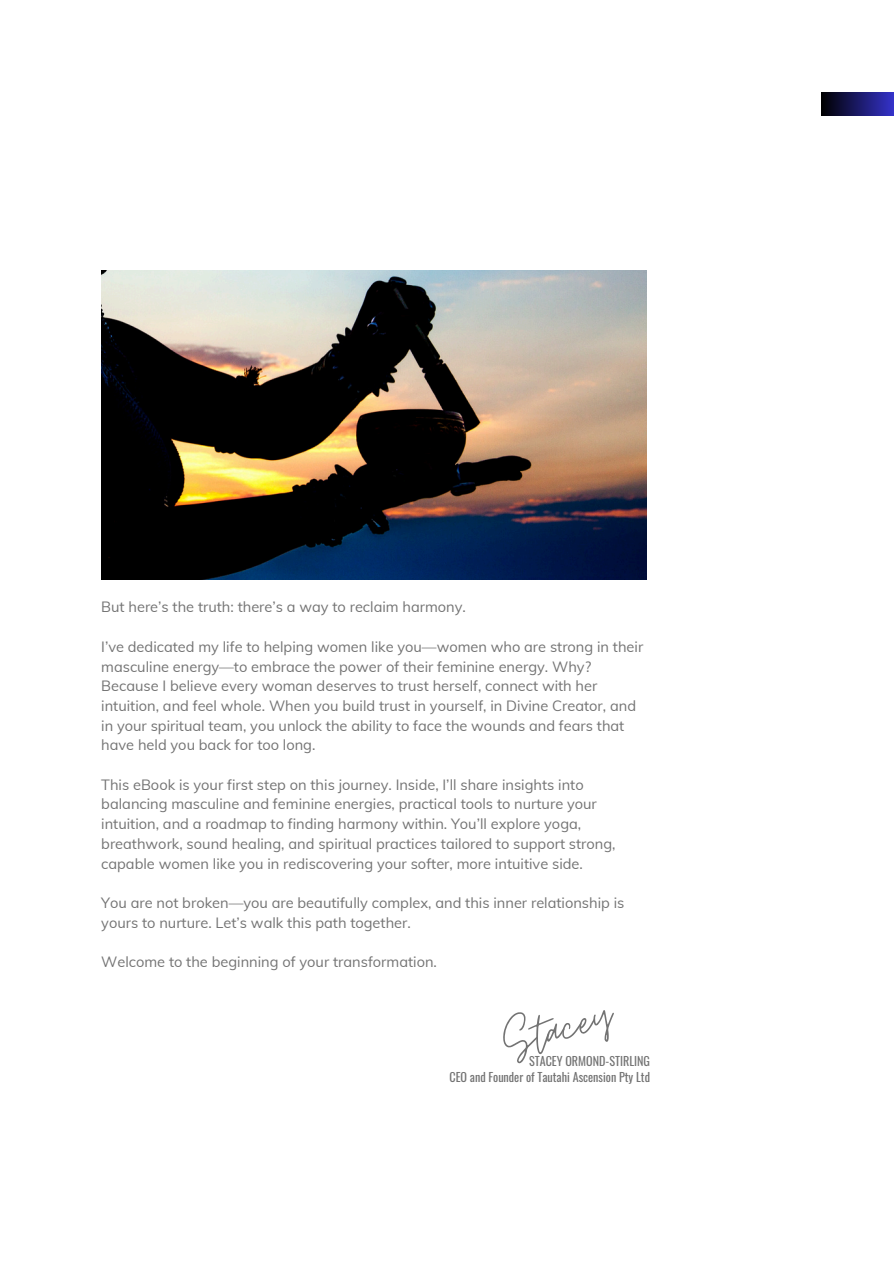
<style>
.page{position:relative;width:894px;height:1264px;background:#fff}
.page>*{position:absolute;margin:0;border:0;box-sizing:border-box;transform-origin:0 0}
.t1{font:60.9px "Moon Time";color:#737373}
.t2{font:14.55px/19.6px "Muli";color:#737373}
.t3{font:12.15px "Oswald";color:#737373}
</style>
<div class="page">
<div style="left:821px;top:92px;width:72px;height:24px;background:linear-gradient(to right,#000,#3331c4)"></div>
<img style="left:101px;top:270px;width:545px;height:309px">
<p class="t2" style="left:101px;top:597px;width:366px">But here’s the truth: there’s a way to reclaim harmony.</p>
<p class="t2" style="left:101px;top:636px;width:543px">I’ve dedicated my life to helping women like you—women who are strong in their masculine energy—to embrace the power of their feminine energy. Why?<br>Because I believe every woman deserves to trust herself, connect with her intuition, and feel whole. When you build trust in yourself, in Divine Creator, and in your spiritual team, you unlock the ability to face the wounds and fears that have held you back for too long.</p>
<h2 class="t2" style="left:101px;top:774px;width:515px">This eBook is your first step on this journey. Inside, I’ll share insights into balancing masculine and feminine energies, practical tools to nurture your intuition, and a roadmap to finding harmony within. You’ll explore yoga, breathwork, sound healing, and spiritual practices tailored to support strong, capable women like you in rediscovering your softer, more intuitive side.</h2>
<h2 class="t2" style="left:101px;top:892px;width:524px">You are not broken—you are beautifully complex, and this inner relationship is yours to nurture. Let’s walk this path together.</h2>
<h2 class="t2" style="left:101px;top:951px;width:337px">Welcome to the beginning of your transformation.</h2>
<h1 class="t1" style="left:493px;top:1009px;width:112px;rotate:-17deg">Stacey</h1>
<h2 class="t3" style="left:529px;top:1051px;width:122px">STACEY ORMOND-STIRLING</h2>
<h2 class="t3" style="left:449px;top:1067px;width:202px">CEO and Founder of Tautahi Ascension Pty Ltd</h2>
</div>
